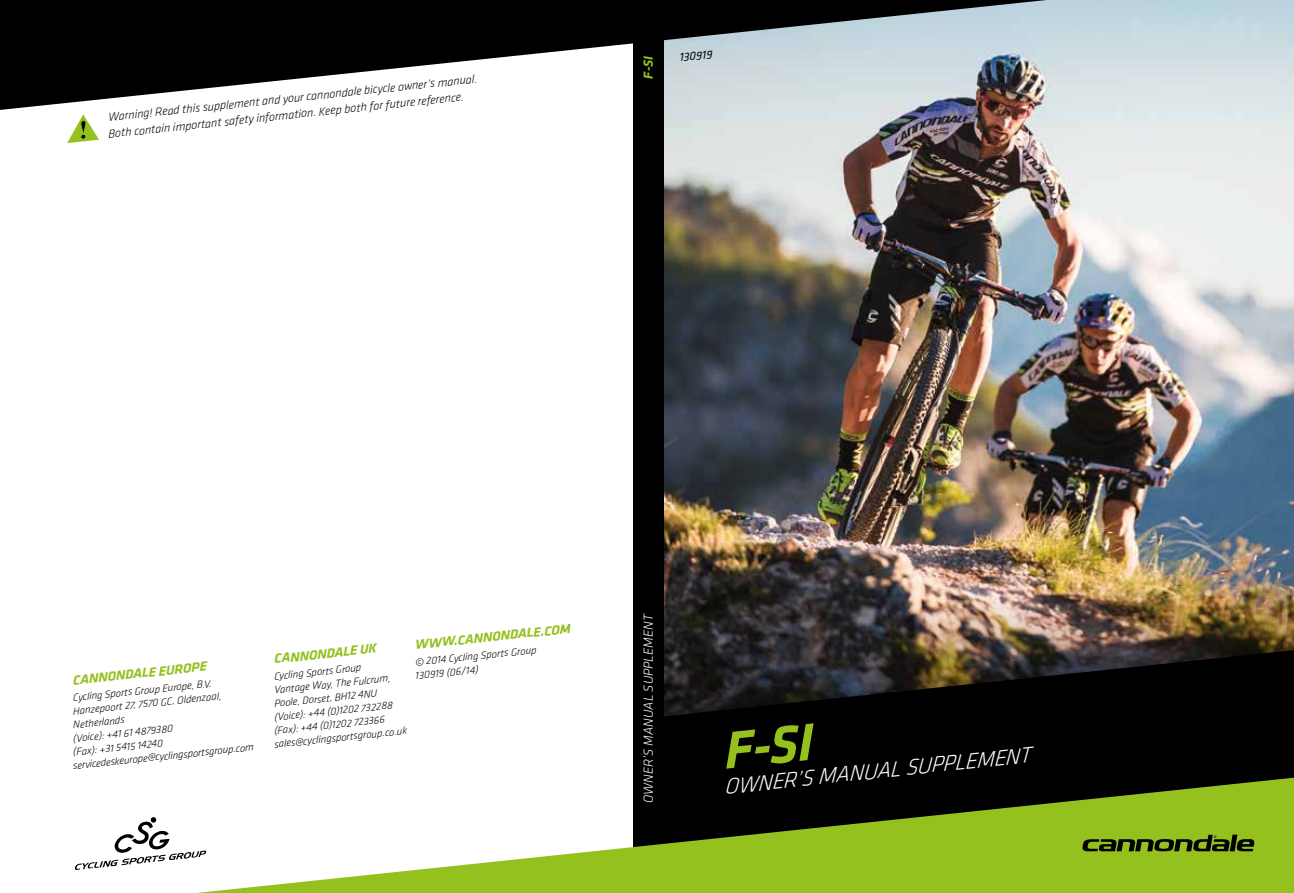
<style>
.page{position:relative;width:1294px;height:893px;background:#fff}
.page>*{position:absolute;margin:0;border:0;box-sizing:border-box;transform-origin:0 0}
.t1{font:italic 700 54px "Klavika Basic";color:#95c11f}
.t2{font:italic 300 22.5px "Klavika Basic";color:#fff}
.t3{font:italic 700 13.5px "Klavika Basic";color:#95c11f}
.t4{font:italic 300 13.5px "Klavika Basic";color:#fff}
.t5{font:italic 300 12px/16.5px "Klavika Basic";color:#000}
.t6{font:italic 12px "Klavika Basic";color:#000}
.t7{font:italic 300 10.5px/13.5px "Klavika";color:#000}
</style>
<div class="page">
<img style="left:663px;top:112px;width:630px;height:436px">
<img style="left:663px;top:548px;width:630px;height:31px">
<img style="left:663px;top:579px;width:630px;height:197px">
<svg style="left:0;top:0;width:1293px;height:112px"></svg>
<div style="left:632px;top:0;width:31px;height:893px;background:#000"></div>
<svg style="left:197px;top:776px;width:1096px;height:117px;fill:#95c11f"></svg>
<svg style="left:75px;top:817px;width:131px;height:53px"></svg>
<svg style="left:67px;top:114px;width:32px;height:29px"></svg>
<svg style="left:1081px;top:835px;width:173px;height:16px;background:#4e6510"></svg>
<p class="t5" style="left:106px;top:109px;width:374px;rotate:-6deg">Warning! Read this supplement and your cannondale bicycle owner’s manual.<br>Both contain important safety information. Keep both for future reference.</p>
<p class="t3" style="left:638px;top:79px;width:24px;rotate:-90deg">F-SI</p>
<p class="t6" style="left:678px;top:50px;width:34px;rotate:-6deg">130919</p>
<p class="t3" style="left:72px;top:671px;width:136px;rotate:-6deg">CANNONDALE EUROPE</p>
<p class="t7" style="left:72px;top:691px;width:141px;rotate:-6deg">Cycling Sports Group Europe, B.V.</p>
<p class="t7" style="left:72px;top:704px;width:151px;rotate:-6deg">Hanzepoort 27, 7570 GC, Oldenzaal,</p>
<p class="t7" style="left:72px;top:718px;width:53px;rotate:-6deg">Netherlands</p>
<p class="t7" style="left:72px;top:732px;width:102px;rotate:-6deg">(Voice): +41 61 4879380</p>
<p class="t7" style="left:72px;top:745px;width:92px;rotate:-6deg">(Fax): +31 5415 14240</p>
<p class="t7" style="left:72px;top:759px;width:183px;rotate:-6deg">servicedeskeurope@cyclingsportsgroup.com</p>
<p class="t3" style="left:273px;top:649px;width:104px;rotate:-6deg">CANNONDALE UK</p>
<p class="t7" style="left:273px;top:669px;width:89px;rotate:-6deg">Cycling Sports Group</p>
<p class="t7" style="left:273px;top:683px;width:118px;rotate:-6deg">Vantage Way, The Fulcrum,</p>
<p class="t7" style="left:273px;top:697px;width:105px;rotate:-6deg">Poole, Dorset, BH12 4NU</p>
<p class="t7" style="left:273px;top:710px;width:121px;rotate:-6deg">(Voice): +44 (0)1202 732288</p>
<p class="t7" style="left:273px;top:724px;width:112px;rotate:-6deg">(Fax): +44 (0)1202 723366</p>
<p class="t7" style="left:273px;top:737px;width:135px;rotate:-6deg">sales@cyclingsportsgroup.co.uk</p>
<p class="t3" style="left:414px;top:635px;width:51px;rotate:-6deg">www.cannondale</p>
<p class="t3" style="left:539px;top:622px;width:32px;rotate:-6deg">.co m</p>
<p class="t7" style="left:413px;top:655px;width:125px;rotate:-6deg">© 2014 Cycling Sports Group<br>130919 (06/14)</p>
<p class="t4" style="left:640px;top:803px;width:190px;rotate:-90deg">OWner’s manual Supplement</p>
<h1 class="t1" style="left:719px;top:713px;width:90px;rotate:-6deg">F-SI</h1>
<h2 class="t2" style="left:722px;top:773px;width:309px;rotate:-6deg">OWNER’S MANUAL SUPPLEMENT</h2>
</div>
